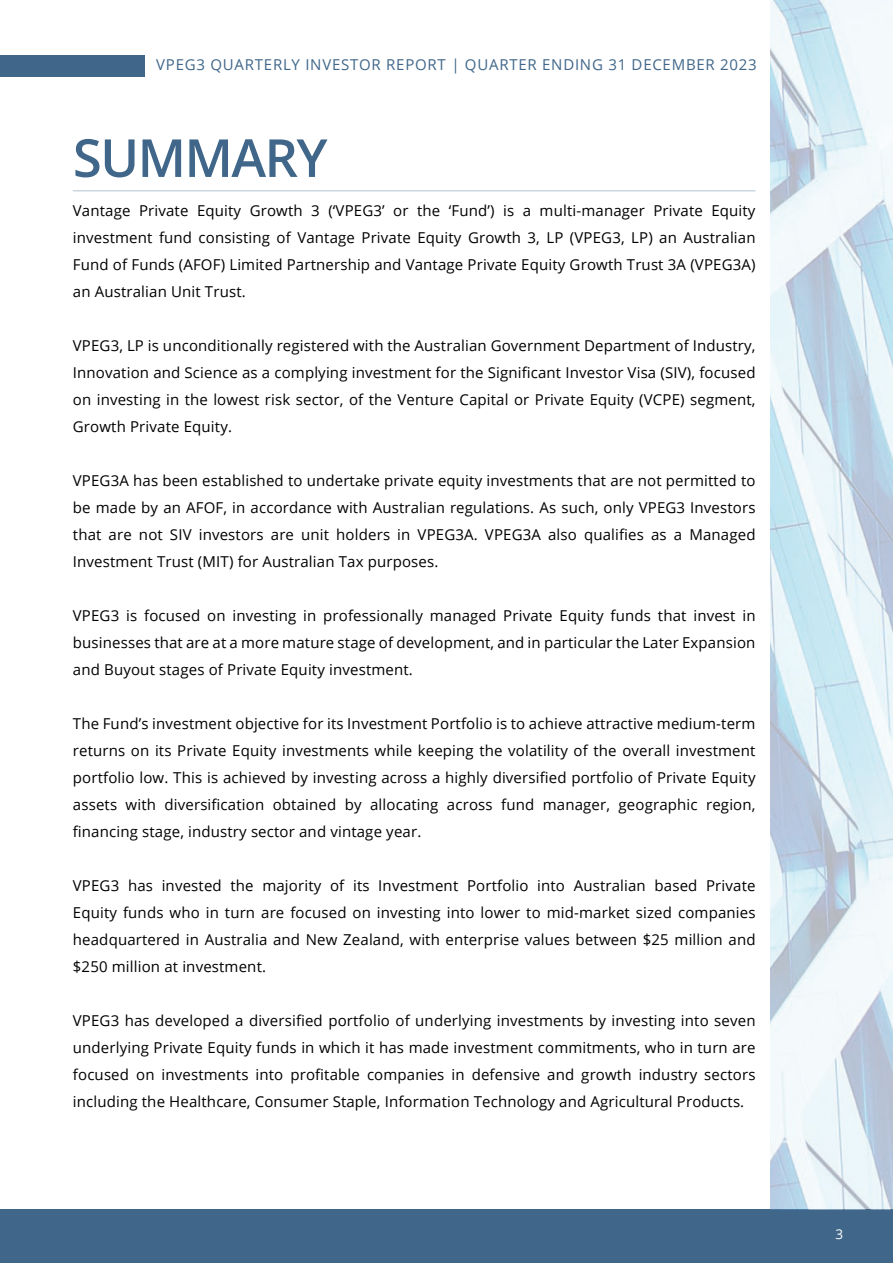
<style>
.page{position:relative;width:893px;height:1263px;background:#fff}
.page>*{position:absolute;margin:0;border:0;box-sizing:border-box;transform-origin:0 0}
.t1{font:600 52.5px "Open Sans";letter-spacing:-.03em;color:#40678a}
.t2{font:15px/27px "Open Sans";letter-spacing:.01em;color:#000;text-align:justify}
.t3{font:15px "Open Sans";letter-spacing:.05em;color:#40678a}
.t4{font:13.5px "Open Sans";color:#fff}
</style>
<div class="page">
<div style="left:1px;top:55px;width:144px;height:22px;background:#40678a"></div>
<div style="left:0;top:1210px;width:893px;height:53px;background:#40678a"></div>
<img style="left:770px;top:0;width:122px;height:1210px">
<hr style="left:73px;top:190px;width:682px;height:1px;background:#40678a">
<p class="t3" style="left:156px;top:54px;width:602px">VPEG3 QUARTERLY INVESTOR REPORT | QUARTER ENDING 31 DECEMBER 2023</p>
<p class="t1" style="left:73px;top:122px;width:256px">SUMMARY</p>
<p class="t2" style="left:73px;top:196px;width:684px">Vantage Private Equity Growth 3 (‘VPEG3’ or the ‘Fund’) is a multi-manager Private Equity investment fund consisting of Vantage Private Equity Growth 3, LP (VPEG3, LP) an Australian Fund of Funds (AFOF) Limited Partnership and Vantage Private Equity Growth Trust 3A (VPEG3A) an Australian Unit Trust.</p>
<p class="t2" style="left:73px;top:331px;width:684px">VPEG3, LP is unconditionally registered with the Australian Government Department of Industry, Innovation and Science as a complying investment for the Significant Investor Visa (SIV), focused on investing in the lowest risk sector, of the Venture Capital or Private Equity (VCPE) segment, Growth Private Equity.</p>
<p class="t2" style="left:73px;top:466px;width:684px">VPEG3A has been established to undertake private equity investments that are not permitted to be made by an AFOF, in accordance with Australian regulations. As such, only VPEG3 Investors that are not SIV investors are unit holders in VPEG3A. VPEG3A also qualifies as a Managed Investment Trust (MIT) for Australian Tax purposes.</p>
<p class="t2" style="left:73px;top:601px;width:684px">VPEG3 is focused on investing in professionally managed Private Equity funds that invest in businesses that are at a more mature stage of development, and in particular the Later Expansion and Buyout stages of Private Equity investment.</p>
<p class="t2" style="left:73px;top:709px;width:684px">The Fund’s investment objective for its Investment Portfolio is to achieve attractive medium-term returns on its Private Equity investments while keeping the volatility of the overall investment portfolio low. This is achieved by investing across a highly diversified portfolio of Private Equity assets with diversification obtained by allocating across fund manager, geographic region, financing stage, industry sector and vintage year.</p>
<p class="t2" style="left:73px;top:871px;width:684px">VPEG3 has invested the majority of its Investment Portfolio into Australian based Private Equity funds who in turn are focused on investing into lower to mid-market sized companies headquartered in Australia and New Zealand, with enterprise values between $25 million and $250 million at investment.</p>
<p class="t2" style="left:73px;top:1006px;width:684px">VPEG3 has developed a diversified portfolio of underlying investments by investing into seven underlying Private Equity funds in which it has made investment commitments, who in turn are focused on investments into profitable companies in defensive and growth industry sectors including the Healthcare, Consumer Staple, Information Technology and Agricultural Products.</p>
<p class="t4" style="left:836px;top:1224px;width:9px">3</p>
</div>
